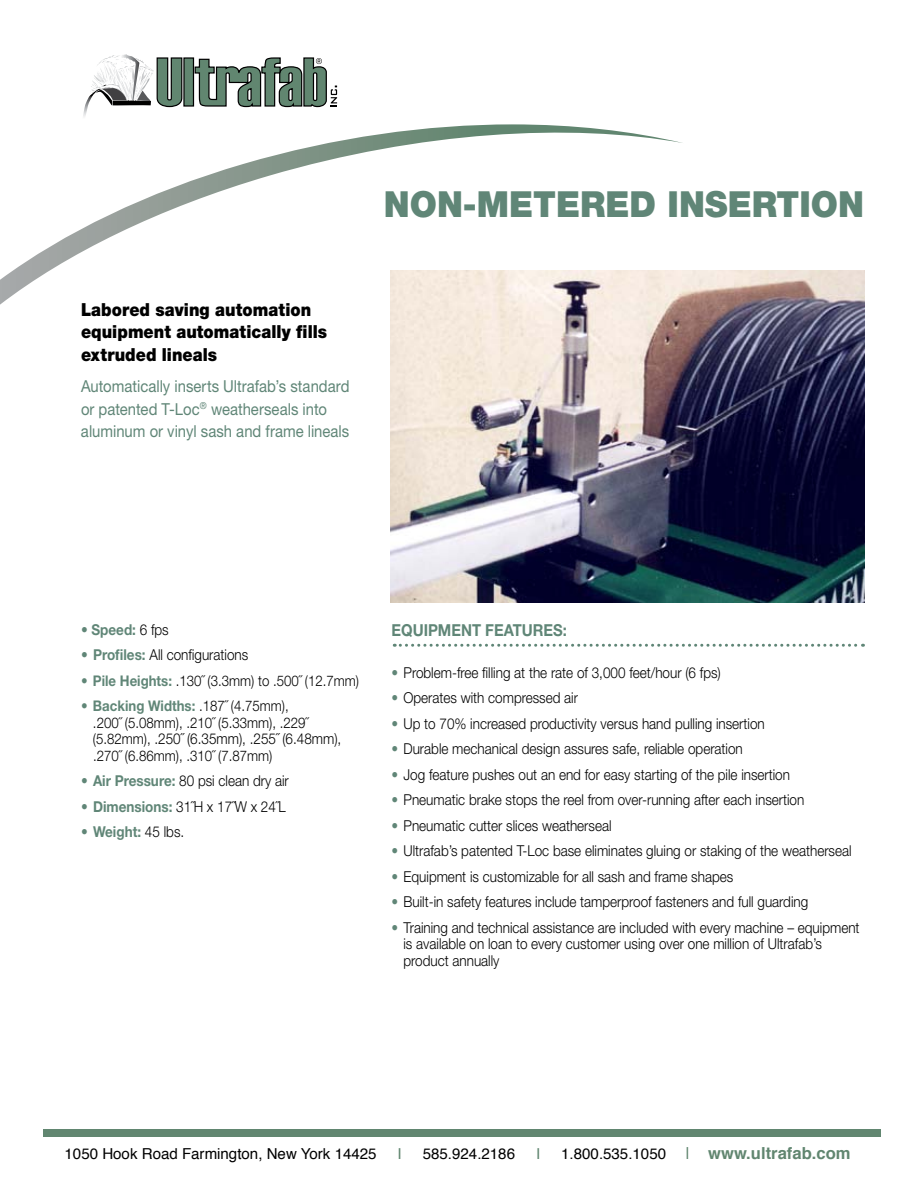
<style>
.page{position:relative;width:918px;height:1188px;background:#fff}
.page>*{position:absolute;margin:0;border:0;box-sizing:border-box;transform-origin:0 0}
.t1{font:900 36px "Helvetica Neue";color:#608677;scale:.95 1}
.t2{font:900 18px/22.5px "Helvetica Neue";letter-spacing:.005em;color:#000;scale:.9 1}
.t3{font:700 16.65px "Helvetica";color:#618670}
.t4{font:16.5px/22.5px "Helvetica Neue";color:#608677;scale:.9 1}
.t5{font:700 16.5px "Helvetica Neue";color:#608677;scale:.9 1}
.t6{font:15.15px "Helvetica";color:#000}
.t7{font:15.15px "Helvetica";color:#618670}
.t8{font:300 15px/16.5px "Helvetica Neue";color:#000;scale:.9 1}
.t9{font:700 15px "Helvetica Neue";color:#608677;scale:.9 1}
.t10{font:300 14.7px/16.5px "Helvetica Neue";color:#000;scale:.9 1}
.s1{font-weight:300}
.s2{font-weight:300;color:#000}
.s3{color:#608677}
.s4{font-weight:700;color:#608677}
.s5{font-size:14.7px}
.s6{font-weight:400;font-size:15.15px;color:#000}
.s7{font-weight:400;font-stretch:condensed}
</style>
<div class="page">
<svg style="left:0;top:124px;width:682px;height:181px"></svg>
<div style="left:43px;top:1129px;width:838px;height:7px;background:#618670"></div>
<div style="left:184px;top:58px;width:10px;height:48px;background:#618670"></div>
<div style="left:183px;top:57px;width:11px;height:50px;border:1px solid #000"></div>
<svg style="left:194px;top:57px;width:143px;height:51px"></svg>
<svg style="left:81px;top:54px;width:102px;height:71px"></svg>
<svg style="left:394px;top:644px;width:470px;height:3px"></svg>
<img style="left:391px;top:270px;width:474px;height:333px">
<p class="t2" style="left:81px;top:298px;width:275px">Labored saving automation equipment automatically fills extruded lineals</p>
<p class="t4" style="left:81px;top:375px;width:300px">Automatically inserts Ultrafab’s standard or patented T-Loc<sup>®</sup> weatherseals into aluminum or vinyl sash and frame lineals</p>
<h1 class="t1" style="left:384px;top:183px;width:507px">non-metered insertion</h1>
<p class="t9" style="left:81px;top:620px;width:99px"><span class="s1">•</span> Speed: <span class="s2">6 fps</span></p>
<p class="t8" style="left:81px;top:646px;width:187px"><span class="s3">•</span> <span class="s4">Profiles:</span> All configurations</p>
<p class="t10" style="left:81px;top:672px;width:311px"><span class="s3">•</span> <span class="s4">Pile Heights:</span> .130˝ (3.3mm) to .500˝ (12.7mm)</p>
<p class="t10" style="left:93px;top:697px;width:240px;text-indent:-12px"><span class="s3">•</span> <span class="s4">Backing Widths:</span> .187˝ (4.75mm), .200˝ (5.08mm), .210˝ (5.33mm), .229˝</p>
<p class="t8" style="left:93px;top:730px;width:277px"><span class="s5">(5.82mm),</span> .250˝ (6.35mm), .255˝ (6.48mm),</p>
<p class="t10" style="left:93px;top:747px;width:201px">.270˝ (6.86mm), .310˝ (7.87mm)</p>
<p class="t8" style="left:81px;top:772px;width:232px"><span class="s3">•</span> <span class="s4">Air Pressure:</span> 80 psi clean dry air</p>
<p class="t8" style="left:81px;top:798px;width:229px"><span class="s3">•</span> <span class="s4">Dimensions:</span> 31˝H x 17˝W x 24˝L</p>
<p class="t9" style="left:81px;top:822px;width:116px"><span class="s1">•</span> Weight: <span class="s2">45 lbs.</span></p>
<p class="t5" style="left:392px;top:620px;width:196px">EQUIPMENT Featu res:</p>
<p class="t8" style="left:392px;top:664px;width:367px"><span class="s3">•</span> Problem-free filling at the rate of 3,000 feet/hour (6 fps)</p>
<p class="t8" style="left:392px;top:689px;width:209px"><span class="s3">•</span> Operates with compressed air</p>
<p class="t8" style="left:392px;top:715px;width:416px"><span class="s3">•</span> Up to 70% increased productivity versus hand pulling insertion</p>
<p class="t8" style="left:392px;top:740px;width:392px"><span class="s3">•</span> Durable mechanical design assures safe, reliable operation</p>
<p class="t8" style="left:392px;top:766px;width:444px"><span class="s3">•</span> Jog feature pushes out an end for easy starting of the pile insertion</p>
<p class="t8" style="left:392px;top:791px;width:460px"><span class="s3">•</span> Pneumatic brake stops the reel from over-running after each insertion</p>
<p class="t8" style="left:392px;top:817px;width:246px"><span class="s3">•</span> Pneumatic cutter slices weatherseal</p>
<p class="t8" style="left:392px;top:842px;width:513px"><span class="s3">•</span> Ultrafab’s patented T-Loc base eliminates gluing or staking of the weatherseal</p>
<p class="t8" style="left:392px;top:868px;width:381px"><span class="s3">•</span> Equipment is customizable for all sash and frame shapes</p>
<p class="t8" style="left:392px;top:893px;width:465px"><span class="s3">•</span> Built-in safety features include tamperproof fasteners and full guarding</p>
<p class="t8" style="left:404px;top:919px;width:508px;text-indent:-12px"><span class="s3">•</span> Training and technical assistance are included with every machine – equipment is available on loan to every customer using over one million of Ultrafab’s product annually</p>
<p class="t6" style="left:65px;top:1142px;width:314px">1050 Hook Road Farmington, New York 14425</p>
<p class="t7" style="left:398px;top:1142px;width:6px">I</p>
<p class="t6" style="left:423px;top:1142px;width:94px">585.924.2186</p>
<p class="t7" style="left:536px;top:1142px;width:6px">I</p>
<p class="t3" style="left:561px;top:1139px;width:291px"><span class="s6">1.800.535.1050</span> <span class="s7">I</span> www.ultrafab.com</p>
</div>
